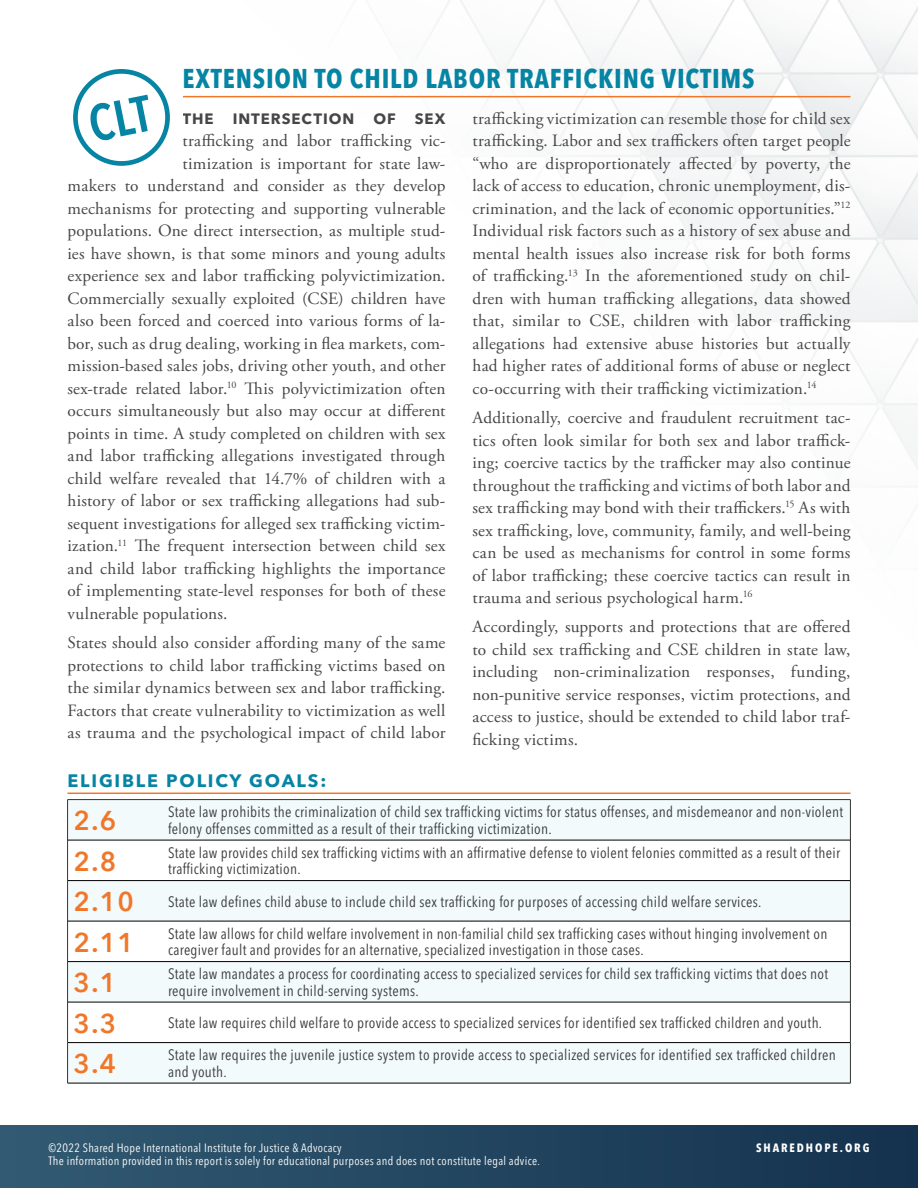
<style>
.page{position:relative;width:918px;height:1188px;background:#fff}
.page>*{position:absolute;margin:0;border:0;box-sizing:border-box;transform-origin:0 0}
.t1{font:700 condensed 27px "Avenir Next LT Pro";letter-spacing:.03em;color:#0584a4}
.t2{font:600 27px "Avenir Next LT Pro";color:#f0772a}
.t3{font:700 18px "Avenir Next LT Pro";letter-spacing:.1em;color:#0584a4}
.t4{font:17.25px/22.5px "Adobe Garamond Pro";letter-spacing:.01em;color:#464547;text-align:justify}
.t5{font:condensed 15px/16.5px "Avenir Next LT Pro";letter-spacing:.02em;color:#383839}
.t6{font:700 15px "Avenir Next LT Pro";letter-spacing:.06em;color:#464547}
.t7{font:condensed 12px "Avenir Next LT Pro";letter-spacing:.025em;color:#fff}
.t8{font:700 condensed 12px "Avenir Next LT Pro";letter-spacing:.16em;color:#fff}
</style>
<div class="page">
<img style="left:221px;top:0;width:697px;height:800px">
<div style="left:0;top:1126px;width:918px;height:62px;background:linear-gradient(to right,#325a72,#14324d)"></div>
<hr style="left:68px;top:96px;width:782px;height:1px;background:#f0772a">
<hr style="left:68px;top:793px;width:782px;height:1px;background:#f0772a">
<svg style="left:68px;top:800px;width:782px;height:283px;fill:#f2fafc"></svg>
<hr style="left:68px;top:799px;width:94px;height:1px;background:#333">
<hr style="left:67px;top:800px;width:1px;height:40px;background:#333">
<hr style="left:162px;top:799px;width:688px;height:1px;background:#333">
<hr style="left:850px;top:800px;width:1px;height:40px;background:#333">
<hr style="left:67px;top:840px;width:1px;height:41px;background:#333">
<hr style="left:850px;top:840px;width:1px;height:41px;background:#333">
<hr style="left:67px;top:881px;width:1px;height:40px;background:#333">
<hr style="left:850px;top:881px;width:1px;height:40px;background:#333">
<hr style="left:67px;top:921px;width:1px;height:41px;background:#333">
<hr style="left:850px;top:921px;width:1px;height:41px;background:#333">
<hr style="left:67px;top:962px;width:1px;height:40px;background:#333">
<hr style="left:850px;top:962px;width:1px;height:40px;background:#333">
<hr style="left:68px;top:840px;width:94px;height:1px;background:#000">
<hr style="left:162px;top:840px;width:688px;height:1px;background:#000">
<hr style="left:68px;top:880px;width:94px;height:1px;background:#000">
<hr style="left:162px;top:880px;width:688px;height:1px;background:#000">
<hr style="left:68px;top:921px;width:94px;height:1px;background:#000">
<hr style="left:162px;top:921px;width:688px;height:1px;background:#000">
<hr style="left:68px;top:961px;width:94px;height:1px;background:#000">
<hr style="left:162px;top:961px;width:688px;height:1px;background:#000">
<hr style="left:68px;top:1002px;width:94px;height:1px;background:#000">
<hr style="left:162px;top:1002px;width:688px;height:1px;background:#000">
<hr style="left:68px;top:1042px;width:94px;height:1px;background:#000">
<hr style="left:162px;top:1042px;width:688px;height:1px;background:#000">
<hr style="left:68px;top:1083px;width:94px;height:1px;background:#000">
<hr style="left:162px;top:1083px;width:688px;height:1px;background:#000">
<hr style="left:67px;top:1002px;width:1px;height:41px;background:#333">
<hr style="left:850px;top:1002px;width:1px;height:41px;background:#333">
<hr style="left:67px;top:1043px;width:1px;height:40px;background:#333">
<hr style="left:850px;top:1043px;width:1px;height:40px;background:#333">
<div style="left:59px;top:68px;width:124px;height:99px;background:#fff"></div>
<svg style="left:73px;top:69px;width:97px;height:97px"></svg>
<h1 class="t1" style="left:183px;top:62px;width:574px">EXTENSION TO CHILD LABOR TRAFFICKING VICTIMS</h1>
<p class="t6" style="left:183px;top:109px;width:33px">THE</p>
<p class="t6" style="left:233px;top:109px;width:123px">INTERSECTION</p>
<p class="t6" style="left:373px;top:109px;width:24px">OF</p>
<p class="t6" style="left:415px;top:109px;width:32px">SEX</p>
<p class="t4" style="left:183px;top:130px;width:265px">trafficking and labor trafficking vic-</p>
<p class="t4" style="left:183px;top:153px;width:264px">timization is important for state law-</p>
<p class="t4" style="left:67px;top:175px;width:380px">makers to understand and consider as they develop</p>
<p class="t4" style="left:67px;top:198px;width:379px">mechanisms for protecting and supporting vulnerable</p>
<p class="t4" style="left:67px;top:220px;width:379px">populations. One direct intersection, as multiple stud-</p>
<p class="t4" style="left:67px;top:243px;width:379px">ies have shown, is that some minors and young adults</p>
<p class="t4" style="left:67px;top:265px;width:380px">experience sex and labor trafficking polyvictimization.</p>
<p class="t4" style="left:67px;top:288px;width:379px">Commercially sexually exploited (CSE) children have</p>
<p class="t4" style="left:67px;top:310px;width:379px">also been forced and coerced into various forms of la-</p>
<p class="t4" style="left:67px;top:333px;width:379px">bor, such as drug dealing, working in flea markets, com-</p>
<p class="t4" style="left:67px;top:355px;width:379px">mission-based sales jobs, driving other youth, and other</p>
<p class="t4" style="left:67px;top:378px;width:380px">sex-trade related labor.<sup>10</sup> This polyvictimization often</p>
<p class="t4" style="left:68px;top:400px;width:380px">occurs simultaneously but also may occur at different</p>
<p class="t4" style="left:68px;top:423px;width:379px">points in time. A study completed on children with sex</p>
<p class="t4" style="left:68px;top:445px;width:380px">and labor trafficking allegations investigated through</p>
<p class="t4" style="left:68px;top:468px;width:380px">child welfare revealed that 14.7% of children with a</p>
<p class="t4" style="left:68px;top:490px;width:379px">history of labor or sex trafficking allegations had sub-</p>
<p class="t4" style="left:68px;top:513px;width:379px">sequent investigations for alleged sex trafficking victim-</p>
<p class="t4" style="left:68px;top:535px;width:380px">ization.<sup>11</sup> The frequent intersection between child sex</p>
<p class="t4" style="left:67px;top:558px;width:379px">and child labor trafficking highlights the importance</p>
<p class="t4" style="left:67px;top:580px;width:380px">of implementing state-level responses for both of these</p>
<p class="t4" style="left:67px;top:603px;width:161px">vulnerable populations.</p>
<p class="t4" style="left:67px;top:632px;width:380px">States should also consider affording many of the same protections to child labor trafficking victims based on the similar dynamics between sex and labor trafficking.<br>Factors that create vulnerability to victimization as well as trauma and the psychological impact of child labor</p>
<p class="t4" style="left:472px;top:108px;width:380px">trafficking victimization can resemble those for child sex trafficking. Labor and sex traffickers often target people “who are disproportionately affected by poverty, the lack of access to education, chronic unemployment, dis&shy;crimination, and the lack of economic opportunities.”<sup>12<br></sup>Individual risk factors such as a history of sex abuse and mental health issues also increase risk for both forms of trafficking.<sup>13</sup> In the aforementioned study on chil&shy;dren with human trafficking allegations, data showed that, similar to CSE, children with labor trafficking allegations had extensive abuse histories but actually had higher rates of additional forms of abuse or neglect co-occurring with their trafficking victimization.<sup>14</sup></p>
<p class="t4" style="left:472px;top:407px;width:380px">Additionally, coercive and fraudulent recruitment tac&shy;tics often look similar for both sex and labor traffick&shy;ing; coercive tactics by the trafficker may also continue throughout the trafficking and victims of both labor and sex trafficking may bond with their traffickers.<sup>15</sup> As with sex trafficking, love, community, family, and well-being can be used as mechanisms for control in some forms of labor trafficking; these coercive tactics can result in trauma and serious psychological harm.<sup>16</sup></p>
<p class="t4" style="left:472px;top:616px;width:380px">Accordingly, supports and protections that are offered to child sex trafficking and CSE children in state law, including non-criminalization responses, funding, non-punitive service responses, victim protections, and access to justice, should be extended to child labor traf&shy;ficking victims.</p>
<p class="t3" style="left:68px;top:769px;width:260px">ELIGIBLE POLICY GOALS:</p>
<h1 class="t2" style="left:74px;top:804px;width:44px">2.6</h1>
<p class="t5" style="left:168px;top:804px;width:677px">State law prohibits the criminalization of child sex trafficking victims for status offenses, and misdemeanor and non-violent felony offenses committed as a result of their trafficking victimization.</p>
<h1 class="t2" style="left:74px;top:845px;width:44px">2.8</h1>
<p class="t5" style="left:168px;top:844px;width:674px">State law provides child sex trafficking victims with an affirmative defense to violent felonies committed as a result of their trafficking victimization.</p>
<h1 class="t2" style="left:74px;top:885px;width:62px">2.10</h1>
<p class="t5" style="left:168px;top:893px;width:595px">State law defines child abuse to include child sex trafficking for purposes of accessing child welfare services.</p>
<h1 class="t2" style="left:74px;top:926px;width:62px">2.11</h1>
<p class="t5" style="left:168px;top:925px;width:661px">State law allows for child welfare involvement in non-familial child sex trafficking cases without hinging involvement on caregiver fault and provides for an alternative, specialized investigation in those cases.</p>
<h1 class="t2" style="left:74px;top:966px;width:44px">3.1</h1>
<p class="t5" style="left:168px;top:966px;width:662px">State law mandates a process for coordinating access to specialized services for child sex trafficking victims that does not require involvement in child-serving systems.</p>
<h1 class="t2" style="left:74px;top:1007px;width:44px">3.3</h1>
<p class="t5" style="left:168px;top:1014px;width:656px">State law requires child welfare to provide access to specialized services for identified sex trafficked children and youth.</p>
<h1 class="t2" style="left:74px;top:1047px;width:44px">3.4</h1>
<p class="t5" style="left:168px;top:1047px;width:669px">State law requires the juvenile justice system to provide access to specialized services for identified sex trafficked children and youth.</p>
<p class="t7" style="left:49px;top:1140px;width:295px">©2022 Shared Hope International Institute for Justice &amp; Advocacy</p>
<p class="t8" style="left:756px;top:1140px;width:115px">SHAREDHOPE.ORG</p>
<p class="t7" style="left:49px;top:1154px;width:493px">The information provided in this report is solely for educational purposes and does not constitute legal advice.</p>
</div>
